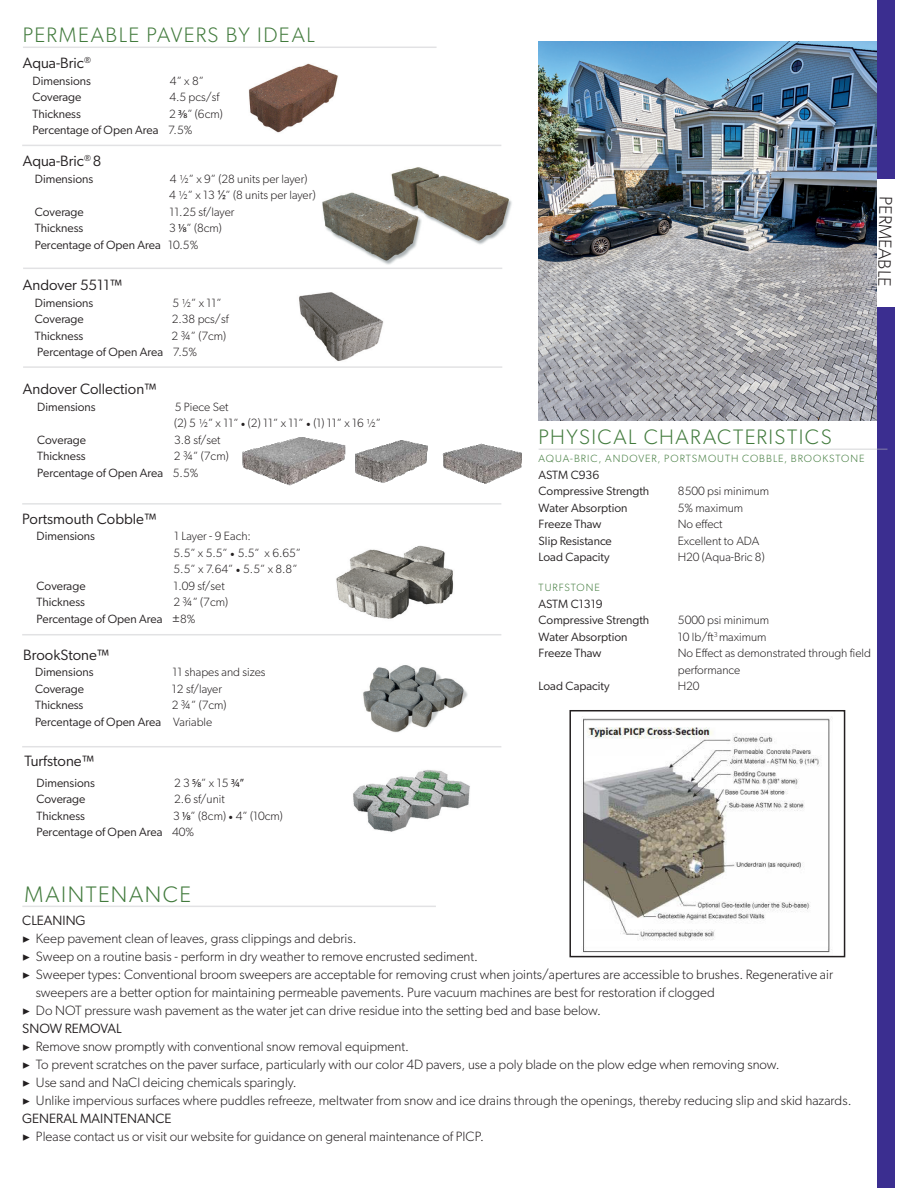
<style>
.page{position:relative;width:918px;height:1188px;background:#fff}
.page>*{position:absolute;margin:0;border:0;box-sizing:border-box;transform-origin:0 0}
.Products_-_Features_Title{font:300 22.5px "Gibson";letter-spacing:.07em;color:#427b3d}
.Products_-_Features_Title-2{font:300 21px "Gibson";letter-spacing:.07em;color:#427b3d}
.t1{font:300 18px "Gibson";color:#231f20}
.t2{font:15px "Gibson";color:#231f20}
.t3{font:300 13.5px "Gibson";color:#231f20}
.t4{font:13.5px "Gibson";color:#231f20}
.t5{font:12px "Gibson";color:#231f20}
.t6{font:300 12px/16.5px "Gibson";color:#231f20}
.t7{font:12px "Myriad Pro";color:#231f20}
.t8{font:300 10.5px "Gibson";letter-spacing:.095em;color:#427b3d}
.s1{font-family:"Myriad Pro";font-weight:400}
.s2{font-weight:300}
.s3{font-family:"Source Sans Pro"}
.s4{font-family:"Arial Narrow";font-weight:400}
.s5{font-family:"Minion Pro";font-weight:400}
.s6{font-family:"Gibson";font-weight:300}
</style>
<div class="page">
<div style="left:877px;top:0;width:18px;height:1188px;background:#3b2e90"></div>
<div style="left:868px;top:179px;width:36px;height:128px;background:#fff"></div>
<hr style="left:22px;top:906px;width:414px;height:1px;background:#b6b7bb">
<hr style="left:23px;top:47px;width:414px;height:1px;background:#b6b7bb">
<img style="left:249px;top:63px;width:89px;height:70px">
<img style="left:314px;top:192px;width:114px;height:76px">
<img style="left:389px;top:167px;width:123px;height:80px">
<img style="left:299px;top:292px;width:85px;height:69px">
<img style="left:353px;top:770px;width:117px;height:62px">
<img style="left:242px;top:437px;width:99px;height:49px">
<img style="left:341px;top:440px;width:87px;height:43px">
<img style="left:442px;top:443px;width:80px;height:41px">
<img style="left:336px;top:545px;width:118px;height:74px">
<img style="left:363px;top:665px;width:105px;height:68px">
<img style="left:539px;top:41px;width:337px;height:380px">
<hr style="left:22px;top:145px;width:479px;height:1px;background:#b6b7bb">
<hr style="left:23px;top:268px;width:479px;height:1px;background:#b6b7bb">
<hr style="left:23px;top:366px;width:479px;height:2px;background:#b6b7bb">
<hr style="left:22px;top:503px;width:479px;height:2px;background:#b6b7bb">
<hr style="left:22px;top:634px;width:479px;height:1px;background:#b6b7bb">
<hr style="left:22px;top:746px;width:479px;height:1px;background:#b6b7bb">
<hr style="left:539px;top:448px;width:348px;height:2px;background:#b6b7bb">
<img style="left:582px;top:718px;width:250px;height:235px">
<div style="left:569px;top:710px;width:276px;height:247px;border:2px solid #231f20"></div>
<p class="Products_-_Features_Title-2" style="left:23px;top:22px;width:293px">PERMEABLE PAVERS BY IDEAL</p>
<p class="t2" style="left:23px;top:54px;width:70px">Aqua-Bric<sup>®</sup></p>
<p class="t5" style="left:33px;top:74px;width:60px">Dimensions</p>
<p class="t6" style="left:170px;top:72px;width:36px">4” x 8”</p>
<p class="t5" style="left:33px;top:90px;width:50px">Coverage</p>
<p class="t6" style="left:169px;top:89px;width:52px">4.5 pcs/sf</p>
<p class="t5" style="left:33px;top:107px;width:50px">Thickness</p>
<p class="t6" style="left:169px;top:105px;width:55px">2 <span class="s1">3/8</span>” (6cm)</p>
<p class="t5" style="left:33px;top:123px;width:161px">Percentage of Open Area <span class="s2">7.5%</span></p>
<p class="t2" style="left:23px;top:152px;width:80px">Aqua-Bric<sup>®</sup> 8</p>
<p class="t5" style="left:35px;top:172px;width:60px">Dimensions</p>
<p class="t6" style="left:170px;top:170px;width:139px">4 <span class="s3">1/2</span>” x 9” (28 units per layer)</p>
<p class="t6" style="left:169px;top:187px;width:148px">4 <span class="s3">1/2</span>” x 13 <span class="s4">½</span>” (8 units per layer)</p>
<p class="t5" style="left:35px;top:205px;width:50px">Coverage</p>
<p class="t6" style="left:169px;top:203px;width:67px">11.25 sf/layer</p>
<p class="t5" style="left:35px;top:221px;width:50px">Thickness</p>
<p class="t6" style="left:169px;top:220px;width:54px">3 <span class="s1">1/8</span>” (8cm)</p>
<p class="t5" style="left:35px;top:238px;width:165px">Percentage of Open Area <span class="s2">10.5%</span></p>
<p class="t2" style="left:23px;top:276px;width:101px">Andover 5511™</p>
<p class="t5" style="left:35px;top:295px;width:60px">Dimensions</p>
<p class="t6" style="left:172px;top:294px;width:51px">5 <span class="s3">1/2</span>” x 11”</p>
<p class="t5" style="left:35px;top:312px;width:50px">Coverage</p>
<p class="t6" style="left:172px;top:311px;width:58px">2.38 pcs/sf</p>
<p class="t5" style="left:35px;top:328px;width:50px">Thickness</p>
<p class="t6" style="left:172px;top:327px;width:56px">2 ¾” (7cm)</p>
<p class="t5" style="left:37px;top:345px;width:161px">Percentage of Open Area <span class="s2">7.5%</span></p>
<p class="t2" style="left:23px;top:380px;width:135px">Andover Collection™</p>
<p class="t5" style="left:37px;top:399px;width:60px">Dimensions</p>
<p class="t6" style="left:175px;top:398px;width:55px">5 Piece Set</p>
<p class="t6" style="left:174px;top:415px;width:209px">(2) 5 <span class="s3">1/2</span>” x 11” <span class="s5">•</span> (2) 11” x 11” <span class="s5">•</span> (1) 11” x 16 <span class="s3">1/2</span>”</p>
<p class="t5" style="left:37px;top:432px;width:50px">Coverage</p>
<p class="t6" style="left:174px;top:431px;width:48px">3.8 sf/set</p>
<p class="t5" style="left:37px;top:449px;width:50px">Thickness</p>
<p class="t6" style="left:174px;top:448px;width:56px">2 ¾” (7cm)</p>
<p class="t5" style="left:37px;top:465px;width:163px">Percentage of Open Area <span class="s2">5.5%</span></p>
<p class="t2" style="left:22px;top:509px;width:136px">Portsmouth Cobble™</p>
<p class="t5" style="left:37px;top:529px;width:60px">Dimensions</p>
<p class="t6" style="left:174px;top:528px;width:78px">1 Layer - 9 Each:</p>
<p class="t6" style="left:174px;top:544px;width:129px">5.5” x 5.5” <span class="s5">•</span> 5.5” x 6.65”</p>
<p class="t6" style="left:174px;top:561px;width:126px">5.5” x 7.64” <span class="s5">•</span> 5.5” x 8.8”</p>
<p class="t5" style="left:37px;top:578px;width:50px">Coverage</p>
<p class="t6" style="left:174px;top:577px;width:53px">1.09 sf/set</p>
<p class="t5" style="left:37px;top:595px;width:50px">Thickness</p>
<p class="t6" style="left:173px;top:594px;width:56px">2 ¾” (7cm)</p>
<p class="t5" style="left:37px;top:611px;width:160px">Percentage of Open Area ±<span class="s2">8%</span></p>
<p class="t2" style="left:23px;top:645px;width:88px">BrookStone™</p>
<p class="t5" style="left:35px;top:665px;width:60px">Dimensions</p>
<p class="t6" style="left:173px;top:664px;width:95px">11 shapes and sizes</p>
<p class="t5" style="left:35px;top:681px;width:50px">Coverage</p>
<p class="t6" style="left:172px;top:680px;width:52px">12 sf/layer</p>
<p class="t5" style="left:35px;top:698px;width:50px">Thickness</p>
<p class="t6" style="left:172px;top:697px;width:56px">2 ¾” (7cm)</p>
<p class="t5" style="left:35px;top:714px;width:179px">Percentage of Open Area <span class="s2">Variable</span></p>
<p class="t2" style="left:25px;top:752px;width:71px">Turfstone™</p>
<p class="t5" style="left:37px;top:776px;width:60px">Dimensions</p>
<p class="t7" style="left:174px;top:776px;width:72px"><span class="s6">2 3</span> 5/8<span class="s6">” x 15</span> 3/4”</p>
<p class="t5" style="left:37px;top:792px;width:50px">Coverage</p>
<p class="t6" style="left:174px;top:791px;width:52px">2.6 sf/unit</p>
<p class="t5" style="left:37px;top:809px;width:50px">Thickness</p>
<p class="t6" style="left:173px;top:807px;width:111px">3 <span class="s1">1/8</span>” (8cm) <span class="s5">•</span> 4” (10cm)</p>
<p class="t5" style="left:37px;top:825px;width:159px">Percentage of Open Area <span class="s2">40%</span></p>
<p class="t1" style="left:897px;top:197px;width:91px;rotate:91deg">PERMEABLE</p>
<p class="Products_-_Features_Title-2" style="left:539px;top:424px;width:295px">PHYSICAL CHARACTERISTICS</p>
<p class="t8" style="left:539px;top:452px;width:327px">AQUA-BRIC, ANDOVER, PORTSMOUTH COBBLE, BROOKSTONE</p>
<p class="t5" style="left:539px;top:467px;width:62px">ASTM C936</p>
<p class="t5" style="left:539px;top:484px;width:112px">Compressive Strength</p>
<p class="t6" style="left:678px;top:483px;width:93px">8500 psi minimum</p>
<p class="t5" style="left:539px;top:500px;width:90px">Water Absorption</p>
<p class="t6" style="left:678px;top:499px;width:67px">5% maximum</p>
<p class="t5" style="left:539px;top:517px;width:64px">Freeze Thaw</p>
<p class="t6" style="left:678px;top:516px;width:46px">No effect</p>
<p class="t5" style="left:539px;top:533px;width:75px">Slip Resistance</p>
<p class="t6" style="left:678px;top:532px;width:83px">Excellent to ADA</p>
<p class="t5" style="left:539px;top:550px;width:72px">Load Capacity</p>
<p class="t6" style="left:678px;top:549px;width:89px">H20 (Aqua-Bric 8)</p>
<p class="t8" style="left:539px;top:581px;width:63px">TURFSTONE</p>
<p class="t5" style="left:539px;top:596px;width:66px">ASTM C1319</p>
<p class="t5" style="left:539px;top:613px;width:112px">Compressive Strength</p>
<p class="t6" style="left:678px;top:612px;width:93px">5000 psi minimum</p>
<p class="t5" style="left:539px;top:629px;width:90px">Water Absorption</p>
<p class="t6" style="left:678px;top:628px;width:90px">10 lb/ft<sup>3</sup> maximum</p>
<p class="t5" style="left:539px;top:646px;width:64px">Freeze Thaw</p>
<p class="t6" style="left:678px;top:645px;width:195px">No Effect as demonstrated through field performance</p>
<p class="t5" style="left:539px;top:679px;width:72px">Load Capacity</p>
<p class="t6" style="left:678px;top:678px;width:23px">H20</p>
<p class="Products_-_Features_Title" style="left:25px;top:881px;width:168px">MAINTENANCE</p>
<p class="t4" style="left:22px;top:912px;width:65px">CLEANING</p>
<p class="t3" style="left:22px;top:930px;width:336px"><span class="s5">▶</span> Keep pavement clean of leaves, grass clippings and debris.</p>
<p class="t3" style="left:22px;top:948px;width:457px"><span class="s5">▶</span> Sweep on a routine basis - perform in dry weather to remove encrusted sediment.</p>
<p class="t3" style="left:22px;top:966px;width:812px"><span class="s5">▶</span> Sweeper types: Conventional broom sweepers are acceptable for removing crust when joints/apertures are accessible to brushes. Regenerative air</p>
<p class="t3" style="left:36px;top:984px;width:680px">sweepers are a better option for maintaining permeable pavements. Pure vacuum machines are best for restoration if clogged</p>
<p class="t3" style="left:22px;top:1002px;width:580px"><span class="s5">▶</span> Do NOT pressure wash pavement as the water jet can drive residue into the setting bed and base below.</p>
<p class="t4" style="left:22px;top:1020px;width:101px">SNOW REMOVAL</p>
<p class="t3" style="left:22px;top:1038px;width:388px"><span class="s5">▶</span> Remove snow promptly with conventional snow removal equipment.</p>
<p class="t3" style="left:22px;top:1056px;width:759px"><span class="s5">▶</span> To prevent scratches on the paver surface, particularly with our color 4D pavers, use a poly blade on the plow edge when removing snow.</p>
<p class="t3" style="left:22px;top:1074px;width:276px"><span class="s5">▶</span> Use sand and NaCl deicing chemicals sparingly.</p>
<p class="t3" style="left:22px;top:1092px;width:831px"><span class="s5">▶</span> Unlike impervious surfaces where puddles refreeze, meltwater from snow and ice drains through the openings, thereby reducing slip and skid hazards.</p>
<p class="t4" style="left:22px;top:1110px;width:151px">GENERAL MAINTENANCE</p>
<p class="t3" style="left:22px;top:1128px;width:463px"><span class="s5">▶</span> Please contact us or visit our website for guidance on general maintenance of PICP.</p>
</div>
